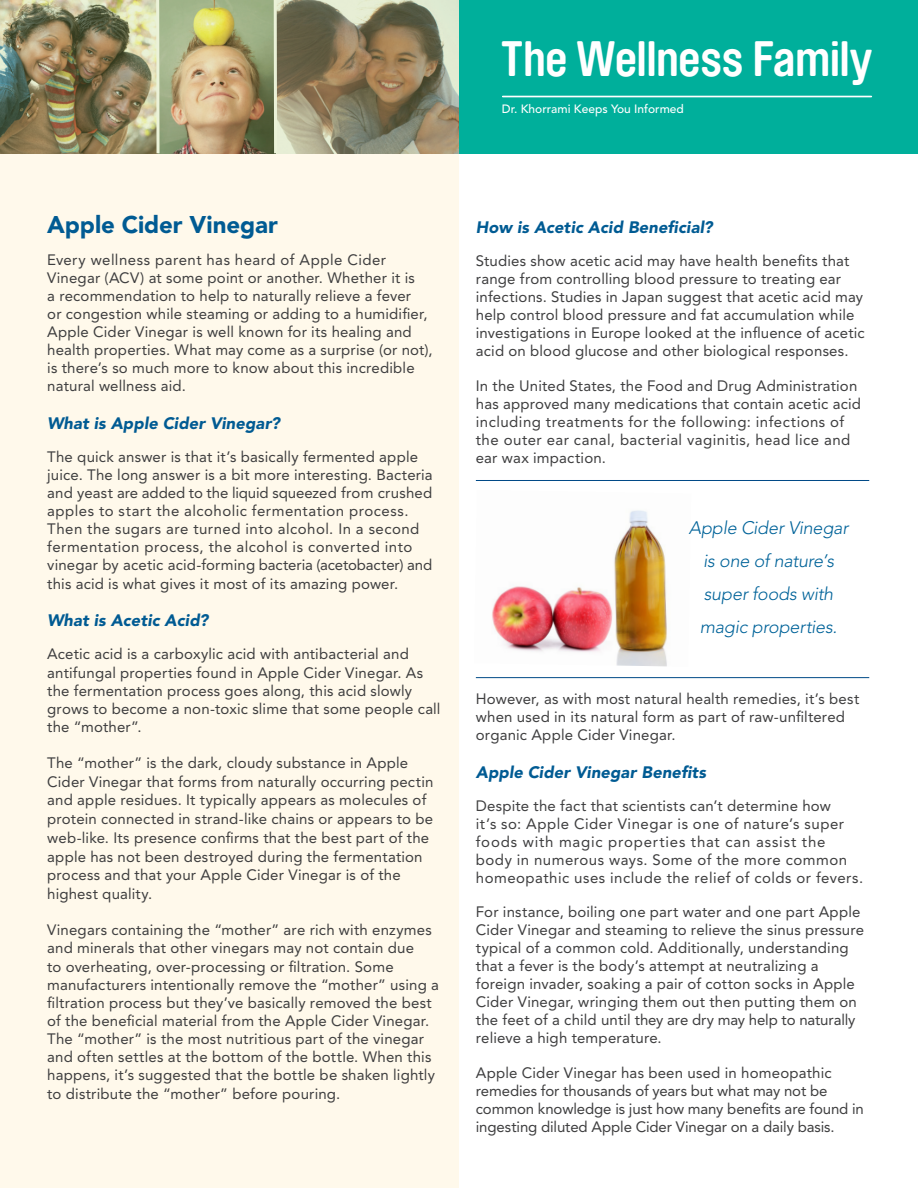
<style>
.page{position:relative;width:918px;height:1188px;background:#fff}
.page>*{position:absolute;margin:0;border:0;box-sizing:border-box;transform-origin:0 0}
.t1{font:700 49.2px "Brauer Neue";letter-spacing:-.01em;color:#fff}
.t2{font:900 24px "Avenir";letter-spacing:-.005em;color:#005b93}
.t3{font:italic 300 18px/33px "Avenir";letter-spacing:-.01em;color:#006399;text-align:center}
.t4{font:italic 900 16.5px "Avenir";letter-spacing:.005em;color:#005b93}
.t5{font:15px/18px "Avenir";letter-spacing:.01em;color:#3e3e3f}
.t6{font:15px/18px "Avenir";letter-spacing:.03em;color:#3e3e3f}
.t7{font:500 12px "Avenir";color:#fff}
</style>
<div class="page">
<img style="left:492px;top:510px;width:175px;height:157px">
<div style="left:0;top:149px;width:459px;height:1039px;background:#fff9eb"></div>
<hr style="left:476px;top:480px;width:393px;height:1px;background:#004a87">
<hr style="left:476px;top:677px;width:393px;height:1px;background:#004a87">
<div style="left:459px;top:0;width:459px;height:153px;background:#00af9b"></div>
<hr style="left:503px;top:96px;width:368px;height:1px;background:#fff">
<img style="left:0;top:0;width:459px;height:153px">
<h1 class="t1" style="left:501px;top:31px;width:373px">The Wellness Family</h1>
<p class="t7" style="left:502px;top:102px;width:184px">Dr. Khorrami Keeps You Informed</p>
<h2 class="t2" style="left:47px;top:210px;width:232px">Apple Cider Vinegar</h2>
<p class="t5" style="left:47px;top:251px;width:387px">Every wellness parent has heard of Apple Cider Vinegar (ACV) at some point or another. Whether it is<br>a recommendation to help to naturally relieve a fever<br>or congestion while steaming or adding to a humidifier, Apple Cider Vinegar is well known for its healing and health properties. What may come as a surprise (or not), is there’s so much more to know about this incredible natural wellness aid.</p>
<p class="t4" style="left:47px;top:413px;width:234px">What is Apple Cider Vinegar?</p>
<p class="t5" style="left:47px;top:447px;width:387px">The quick answer is that it’s basically fermented apple juice. The long answer is a bit more interesting. Bacteria and yeast are added to the liquid squeezed from crushed apples to start the alcoholic fermentation process.<br>Then the sugars are turned into alcohol. In a second fermentation process, the alcohol is converted into vinegar by acetic acid-forming bacteria (acetobacter) and this acid is what gives it most of its amazing power.</p>
<p class="t4" style="left:47px;top:611px;width:162px">What is Acetic Acid?</p>
<p class="t5" style="left:47px;top:645px;width:395px">Acetic acid is a carboxylic acid with antibacterial and antifungal properties found in Apple Cider Vinegar. As the fermentation process goes along, this acid slowly grows to become a non-toxic slime that some people call the “mother”.</p>
<p class="t5" style="left:47px;top:753px;width:388px;line-height:18.8px">The “mother” is the dark, cloudy substance in Apple Cider Vinegar that forms from naturally occurring pectin and apple residues. It typically appears as molecules of protein connected in strand-like chains or appears to be web-like. Its presence confirms that the best part of the apple has not been destroyed during the fermentation process and that your Apple Cider Vinegar is of the highest quality.</p>
<p class="t5" style="left:47px;top:921px;width:393px">Vinegars containing the “mother” are rich with enzymes and minerals that other vinegars may not contain due<br>to overheating, over-processing or filtration. Some manufacturers intentionally remove the “mother” using a filtration process but they’ve basically removed the best of the beneficial material from the Apple Cider Vinegar.<br>The “mother” is the most nutritious part of the vinegar and often settles at the bottom of the bottle. When this happens, it’s suggested that the bottle be shaken lightly to distribute the “mother” before pouring.</p>
<p class="t4" style="left:476px;top:217px;width:238px">How is Acetic Acid Beneficial?</p>
<p class="t5" style="left:476px;top:252px;width:390px">Studies show acetic acid may have health benefits that range from controlling blood pressure to treating ear infections. Studies in Japan suggest that acetic acid may help control blood pressure and fat accumulation while investigations in Europe looked at the influence of acetic acid on blood glucose and other biological responses.</p>
<p class="t5" style="left:476px;top:376px;width:387px">In the United States, the Food and Drug Administration has approved many medications that contain acetic acid including treatments for the following: infections of the outer ear canal, bacterial vaginitis, head lice and ear wax impaction.</p>
<p class="t3" style="left:689px;top:512px;width:161px">Apple Cider Vinegar is one of nature’s super foods with magic properties.</p>
<p class="t5" style="left:476px;top:690px;width:385px">However, as with most natural health remedies, it’s best when used in its natural form as part of raw-unfiltered organic Apple Cider Vinegar.</p>
<p class="t4" style="left:476px;top:762px;width:232px">Apple Cider Vinegar Benefits</p>
<p class="t6" style="left:476px;top:797px;width:389px">Despite the fact that scientists can’t determine how<br>it’s so: Apple Cider Vinegar is one of nature’s super foods with magic properties that can assist the body in numerous ways. Some of the more common homeopathic uses include the relief of colds or fevers.</p>
<p class="t5" style="left:476px;top:903px;width:390px">For instance, boiling one part water and one part Apple Cider Vinegar and steaming to relieve the sinus pressure typical of a common cold. Additionally, understanding that a fever is the body’s attempt at neutralizing a foreign invader, soaking a pair of cotton socks in Apple Cider Vinegar, wringing them out then putting them on the feet of a child until they are dry may help to naturally relieve a high temperature.</p>
<p class="t5" style="left:476px;top:1064px;width:390px">Apple Cider Vinegar has been used in homeopathic remedies for thousands of years but what may not be common knowledge is just how many benefits are found in ingesting diluted Apple Cider Vinegar on a daily basis.</p>
</div>
